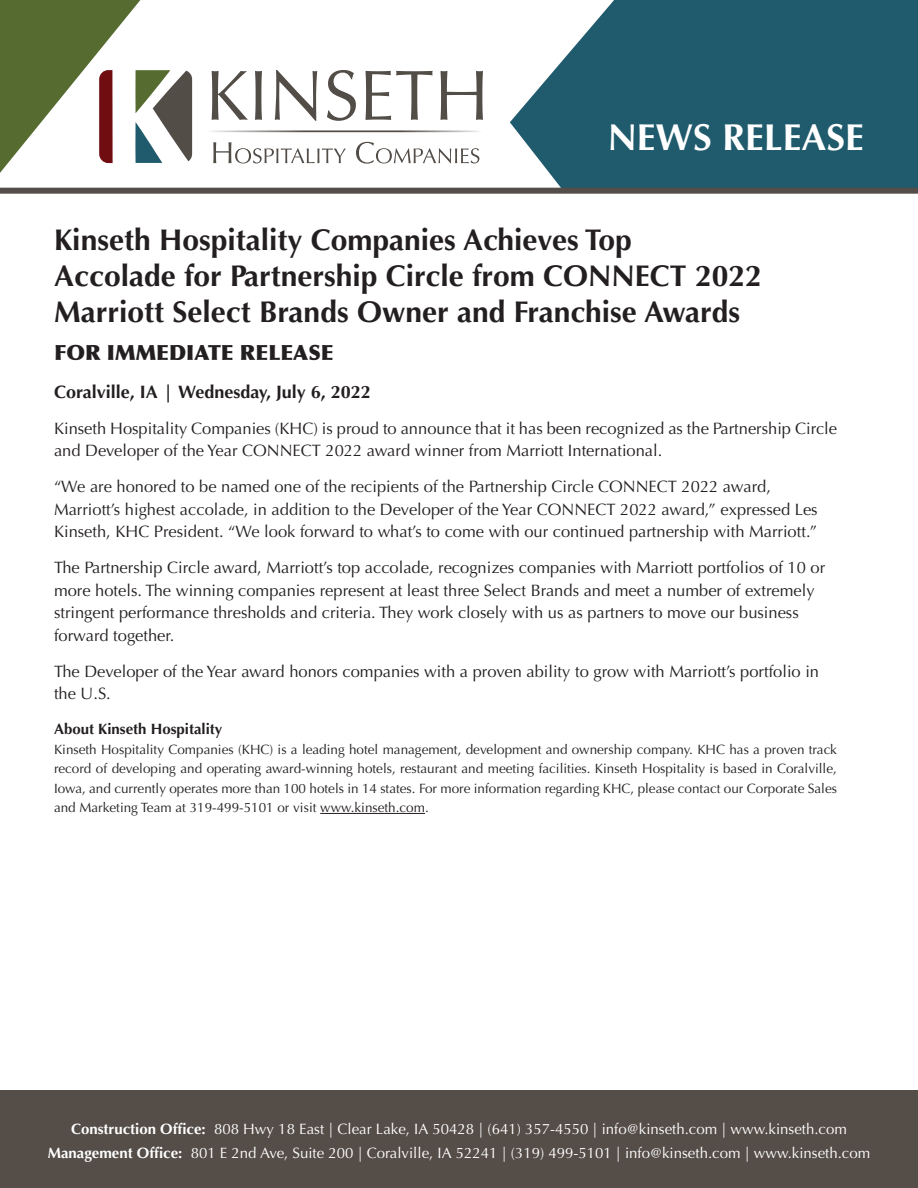
<style>
.page{position:relative;width:918px;height:1188px;background:#fff}
.page>*{position:absolute;margin:0;border:0;box-sizing:border-box;transform-origin:0 0}
.t1{font:700 37.5px "Optima";color:#fff}
.t2{font:700 30px/36px "Optima";color:#231f20}
.t3{font:900 21px "Optima";color:#231f20}
.t4{font:700 18px "Optima";color:#231f20}
.t5{font:16.5px/22.5px "Optima";color:#231f20}
.t6{font:15px/24px "Optima";color:#fff;text-align:center}
.t7{font:700 15px "Optima";color:#231f20}
.t8{font:13.5px/19.5px "Optima";color:#231f20;text-align:justify}
.s1{font-weight:700}
</style>
<div class="page">
<svg style="left:510px;top:0;width:408px;height:188px;background:#366c7c"></svg>
<div style="left:0;top:188px;width:918px;height:6px;background:#544d49"></div>
<svg style="left:213px;top:142px;width:266px;height:22px"></svg>
<svg style="left:212px;top:70px;width:271px;height:51px"></svg>
<svg style="left:211px;top:130px;width:269px;height:2px"></svg>
<svg style="left:0;top:0;width:192px;height:173px"></svg>
<div style="left:0;top:1090px;width:918px;height:98px;background:#544d48"></div>
<hr style="left:320px;top:813px;width:105px;height:1px;background:#231f20">
<h1 class="t1" style="left:608px;top:115px;width:258px">NEWS RELEASE</h1>
<p class="t2" style="left:54px;top:222px;width:709px">Kinseth Hospitality Companies Achieves Top<br>Accolade for Partnership Circle from CONNECT 2022<br>Marriott Select Brands Owner and Franchise Awards</p>
<p class="t3" style="left:54px;top:340px;width:281px">FOR IMMEDIATE RELEASE</p>
<p class="t4" style="left:54px;top:381px;width:318px">Coralville, IA | Wednesday, July 6, 2022</p>
<p class="t5" style="left:54px;top:417px;width:785px">Kinseth Hospitality Companies (KHC) is proud to announce that it has been recognized as the Partnership Circle and Developer of the Year CONNECT 2022 award winner from Marriott International.</p>
<p class="t5" style="left:54px;top:476px;width:765px">“We are honored to be named one of the recipients of the Partnership Circle CONNECT 2022 award,<br>Marriott’s highest accolade, in addition to the Developer of the Year CONNECT 2022 award,” expressed Les<br>Kinseth, KHC President. “We look forward to what’s to come with our continued partnership with Marriott.”</p>
<p class="t5" style="left:54px;top:557px;width:773px">The Partnership Circle award, Marriott’s top accolade, recognizes companies with Marriott portfolios of 10 or more hotels. The winning companies represent at least three Select Brands and meet a number of extremely stringent performance thresholds and criteria. They work closely with us as partners to move our business forward together.</p>
<p class="t5" style="left:54px;top:660px;width:767px">The Developer of the Year award honors companies with a proven ability to grow with Marriott’s portfolio in the U.S.</p>
<p class="t7" style="left:54px;top:720px;width:170px">About Kinseth Hospitality</p>
<p class="t8" style="left:54px;top:739px;width:785px">Kinseth Hospitality Companies (KHC) is a leading hotel management, development and ownership company. KHC has a proven track record of developing and operating award-winning hotels, restaurant and meeting facilities. Kinseth Hospitality is based in Coralville, Iowa, and currently operates more than 100 hotels in 14 states. For more information regarding KHC, please contact our Corporate Sales and Marketing Team at 319-499-5101 or visit www.kinseth.com.</p>
<p class="t6" style="left:48px;top:1117px;width:824px"><span class="s1">Construction Office:</span> 808 Hwy 18 East | Clear Lake, IA 50428 | (641) 357-4550 | info@kinseth.com | www.kinseth.com<br><span class="s1">Management Office:</span> 801 E 2nd Ave, Suite 200 | Coralville, IA 52241 | (319) 499-5101 | info@kinseth.com | www.kinseth.com</p>
</div>
